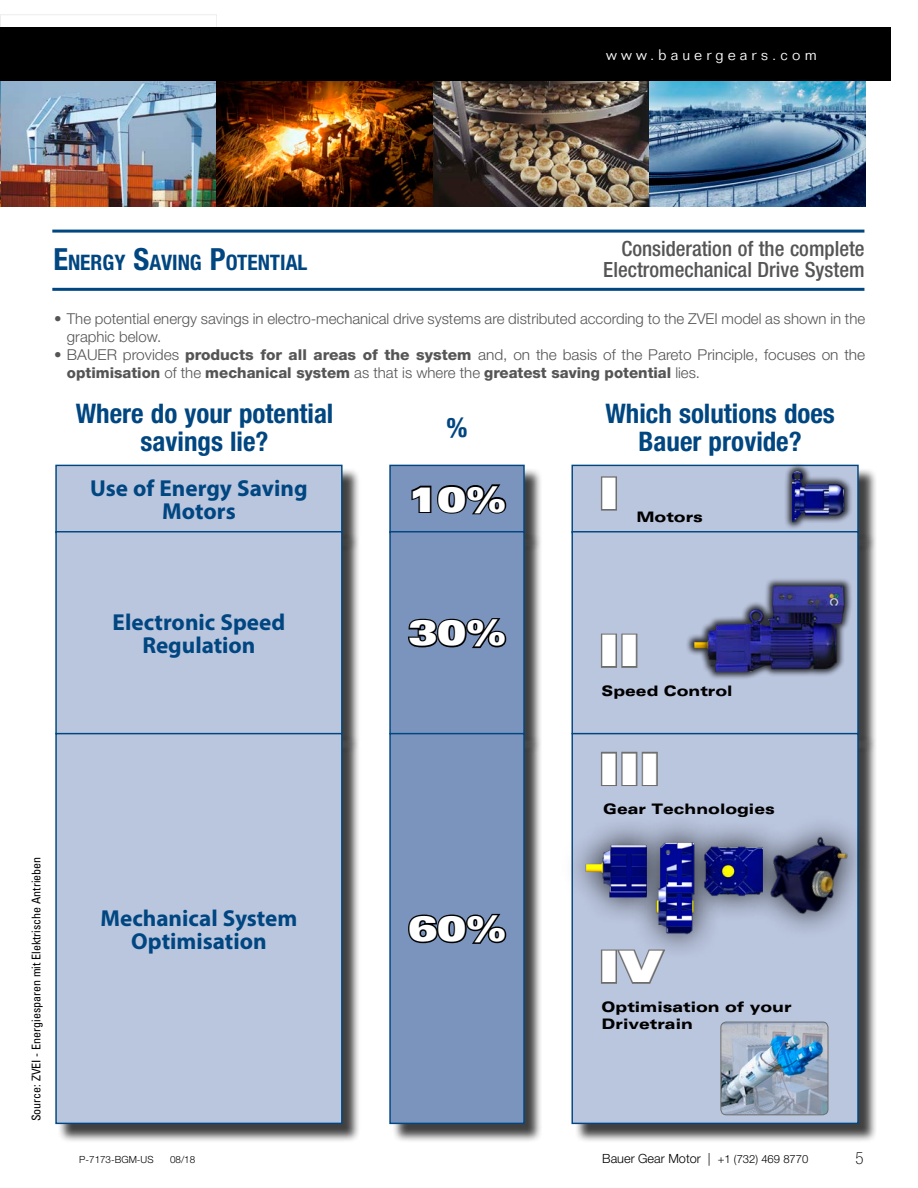
<style>
.page{position:relative;width:918px;height:1188px;background:#fff}
.page>*{position:absolute;margin:0;border:0;box-sizing:border-box;transform-origin:0 0}
._1234_Name{font:43.5px "Univers LT Std X Black Ex";color:#fff}
.BAUER_Bodycopy{font:34.8px "Univers LT Std X Black Ex";color:#fff}
.Headline_III{font:700 condensed 27px/28.5px "Helvetica Neue LT Std";color:#004681;text-align:center}
.BAUER_MainText_Headi{font:700 23.1px/23.1px "Myriad Pro";color:#004681;text-align:center}
.Headline{font:700 condensed 21.45px "Helvetica Neue LT Std";color:#004681}
.Headline_II{font:500 condensed 21px "Helvetica Neue LT Std";color:#555}
.t1{font:100 condensed 16.95px "Helvetica Neue LT Std";color:#000}
.t2{font:300 15px/18px "Helvetica Neue LT Std";color:#555}
.t3{font:300 15px "Folio Std";letter-spacing:.275em;color:#fff}
.BildText_-_GROß_link{font:900 expanded 14.4px "Univers LT Std";color:#000}
.t4{font:300 12.75px "Helvetica Neue LT Std";color:#000}
.t5{font:condensed 12px "Univers LT Std";color:#000}
.t6{font:300 9.9px "Helvetica Neue LT Std";color:#000}
.s1{font-size:30.6px}
.s2{font-weight:800}
.s3{font-size:11.25px}
</style>
<div class="page">
<img style="left:0;top:15px;width:217px;height:192px">
<img style="left:217px;top:80px;width:216px;height:127px">
<img style="left:433px;top:80px;width:216px;height:127px">
<img style="left:0;top:80px;width:1px;height:127px">
<img style="left:649px;top:80px;width:217px;height:127px">
<div style="left:0;top:27px;width:891px;height:53px;background:#000"></div>
<hr style="left:52px;top:230px;width:812px;height:3px;background:#004681">
<hr style="left:52px;top:288px;width:812px;height:3px;background:#004681">
<div style="left:574px;top:467px;width:303px;height:85px;background:#000;opacity:.75"></div>
<div style="left:571px;top:465px;width:288px;height:68px;background:#bac5de;border:1px solid #004681"></div>
<div style="left:574px;top:533px;width:303px;height:220px;background:#000;opacity:.75"></div>
<div style="left:571px;top:531px;width:288px;height:203px;background:#bac5de;border:1px solid #004681"></div>
<div style="left:574px;top:735px;width:303px;height:408px;background:#000;opacity:.75"></div>
<div style="left:571px;top:733px;width:288px;height:391px;background:#bac5de;border:1px solid #004681"></div>
<div style="left:685px;top:577px;width:168px;height:103px;background:#000;opacity:.75"></div>
<img style="left:685px;top:572px;width:186px;height:104px">
<div style="left:601px;top:476px;width:16px;height:35px;border:3px solid #6e6e6d"></div>
<div style="left:601px;top:634px;width:16px;height:34px;border:3px solid #6e6e6d"></div>
<div style="left:621px;top:634px;width:16px;height:34px;border:3px solid #6e6e6d"></div>
<div style="left:784px;top:463px;width:69px;height:67px;background:#000;opacity:.75"></div>
<img style="left:792px;top:470px;width:54px;height:54px">
<div style="left:601px;top:950px;width:16px;height:34px;border:3px solid #6e6e6d"></div>
<svg style="left:615px;top:949px;width:46px;height:35px"></svg>
<div style="left:601px;top:752px;width:16px;height:34px;border:3px solid #6e6e6d"></div>
<div style="left:621px;top:752px;width:16px;height:34px;border:3px solid #6e6e6d"></div>
<div style="left:642px;top:752px;width:16px;height:34px;border:3px solid #6e6e6d"></div>
<div style="left:560px;top:816px;width:115px;height:109px;background:#000;opacity:.75"></div>
<img style="left:580px;top:828px;width:50px;height:75px">
<div style="left:630px;top:814px;width:93px;height:146px;background:#000;opacity:.75"></div>
<img style="left:650px;top:840px;width:44px;height:98px">
<div style="left:678px;top:819px;width:113px;height:103px;background:#000;opacity:.75"></div>
<img style="left:702px;top:846px;width:31px;height:51px">
<img style="left:733px;top:795px;width:144px;height:165px">
<img style="left:721px;top:1022px;width:107px;height:93px">
<div style="left:721px;top:1022px;width:107px;height:93px;border:1px solid #6e6e6d;border-radius:5px"></div>
<div style="left:392px;top:467px;width:152px;height:85px;background:#000;opacity:.75"></div>
<div style="left:390px;top:465px;width:134px;height:68px;background:#7a94be"></div>
<svg style="left:411px;top:484px;width:96px;height:31px"></svg>
<div style="left:389px;top:465px;width:136px;height:68px;border:1px solid #004681"></div>
<div style="left:392px;top:533px;width:152px;height:220px;background:#000;opacity:.75"></div>
<div style="left:390px;top:532px;width:134px;height:202px;background:#7a94be"></div>
<svg style="left:408px;top:618px;width:99px;height:31px"></svg>
<div style="left:389px;top:531px;width:136px;height:203px;border:1px solid #004681"></div>
<div style="left:392px;top:735px;width:152px;height:408px;background:#000;opacity:.75"></div>
<div style="left:390px;top:734px;width:134px;height:389px;background:#7a94be"></div>
<svg style="left:408px;top:913px;width:99px;height:31px"></svg>
<div style="left:389px;top:733px;width:136px;height:391px;border:1px solid #004681"></div>
<div style="left:58px;top:467px;width:303px;height:85px;background:#000;opacity:.75"></div>
<div style="left:56px;top:465px;width:286px;height:68px;background:#bac5de"></div>
<div style="left:55px;top:465px;width:288px;height:68px;border:1px solid #004681"></div>
<div style="left:58px;top:533px;width:303px;height:220px;background:#000;opacity:.75"></div>
<div style="left:56px;top:532px;width:286px;height:202px;background:#bac5de"></div>
<div style="left:55px;top:531px;width:288px;height:203px;border:1px solid #004681"></div>
<div style="left:58px;top:735px;width:303px;height:408px;background:#000;opacity:.75"></div>
<div style="left:56px;top:734px;width:286px;height:389px;background:#bac5de"></div>
<div style="left:55px;top:733px;width:288px;height:391px;border:1px solid #004681"></div>
<p class="t3" style="left:629px;top:44px;width:212px">www.bauergears.com</p>
<p class="t3" style="left:606px;top:46px;width:212px">www.bauergears.com</p>
<p class="Headline" style="left:53px;top:249px;width:256px"><span class="s1">E</span>NERGY <span class="s1">S</span>AVING <span class="s1">P</span>OTENTIAL</p>
<p class="Headline_II" style="left:621px;top:236px;width:245px">Consideration of the complete</p>
<p class="Headline_II" style="left:603px;top:257px;width:263px">Electromechanical Drive System</p>
<p class="t2" style="left:67px;top:309px;width:800px;text-indent:-13px">• The potential energy savings in electro-mechanical drive systems are distributed according to the ZVEI model as shown in the graphic below.</p>
<p class="t2" style="left:67px;top:345px;width:800px;text-indent:-13px">• BAUER provides <span class="s2">products for all areas of the system</span> and, on the basis of the Pareto Principle, focuses on the <span class="s2">optimisation</span> of the <span class="s2">mechanical system</span> as that is where the <span class="s2">greatest saving potential</span> lies.</p>
<p class="Headline_III" style="left:76px;top:399px;width:259px">Where do your potential savings lie?</p>
<p class="Headline_III" style="left:605px;top:399px;width:231px">Which solutions does<br>Bauer provide?</p>
<p class="Headline_III" style="left:447px;top:413px;width:23px">%</p>
<p class="BAUER_MainText_Headi" style="left:90px;top:476px;width:219px">Use of Energy Saving<br>Motors</p>
<p class="BAUER_Bodycopy" style="left:408px;top:478px;width:99px">10%</p>
<p class="_1234_Name" style="left:599px;top:468px;width:22px">I</p>
<p class="BildText_-_GROß_link" style="left:636px;top:508px;width:68px">Motors</p>
<p class="t5" style="left:29px;top:1121px;width:266px;rotate:-90deg">Source: ZVEI - Energiesparen mit Elektrische Antrieben</p>
<p class="BAUER_MainText_Headi" style="left:113px;top:610px;width:174px">Electronic Speed<br>Regulation</p>
<p class="BAUER_MainText_Headi" style="left:101px;top:906px;width:198px">Mechanical System<br>Optimisation</p>
<p class="BAUER_Bodycopy" style="left:408px;top:612px;width:99px">30%</p>
<p class="BAUER_Bodycopy" style="left:408px;top:908px;width:99px">60%</p>
<p class="_1234_Name" style="left:599px;top:625px;width:42px">II</p>
<p class="BildText_-_GROß_link" style="left:602px;top:682px;width:132px">Speed Control</p>
<p class="_1234_Name" style="left:599px;top:743px;width:63px">III</p>
<p class="BildText_-_GROß_link" style="left:603px;top:800px;width:173px">Gear Technologies</p>
<p class="_1234_Name" style="left:599px;top:941px;width:66px">IV</p>
<p class="BildText_-_GROß_link" style="left:602px;top:998px;width:191px">Optimisation of your</p>
<p class="BildText_-_GROß_link" style="left:602px;top:1015px;width:93px">Drivetrain</p>
<p class="t6" style="left:79px;top:1154px;width:76px">P-7173-BGM-US</p>
<p class="t6" style="left:170px;top:1154px;width:27px">08/18</p>
<p class="t4" style="left:602px;top:1151px;width:208px">Bauer Gear Motor | <span class="s3">+1 (732) 469 8770</span></p>
<p class="t1" style="left:856px;top:1148px;width:10px">5</p>
</div>
